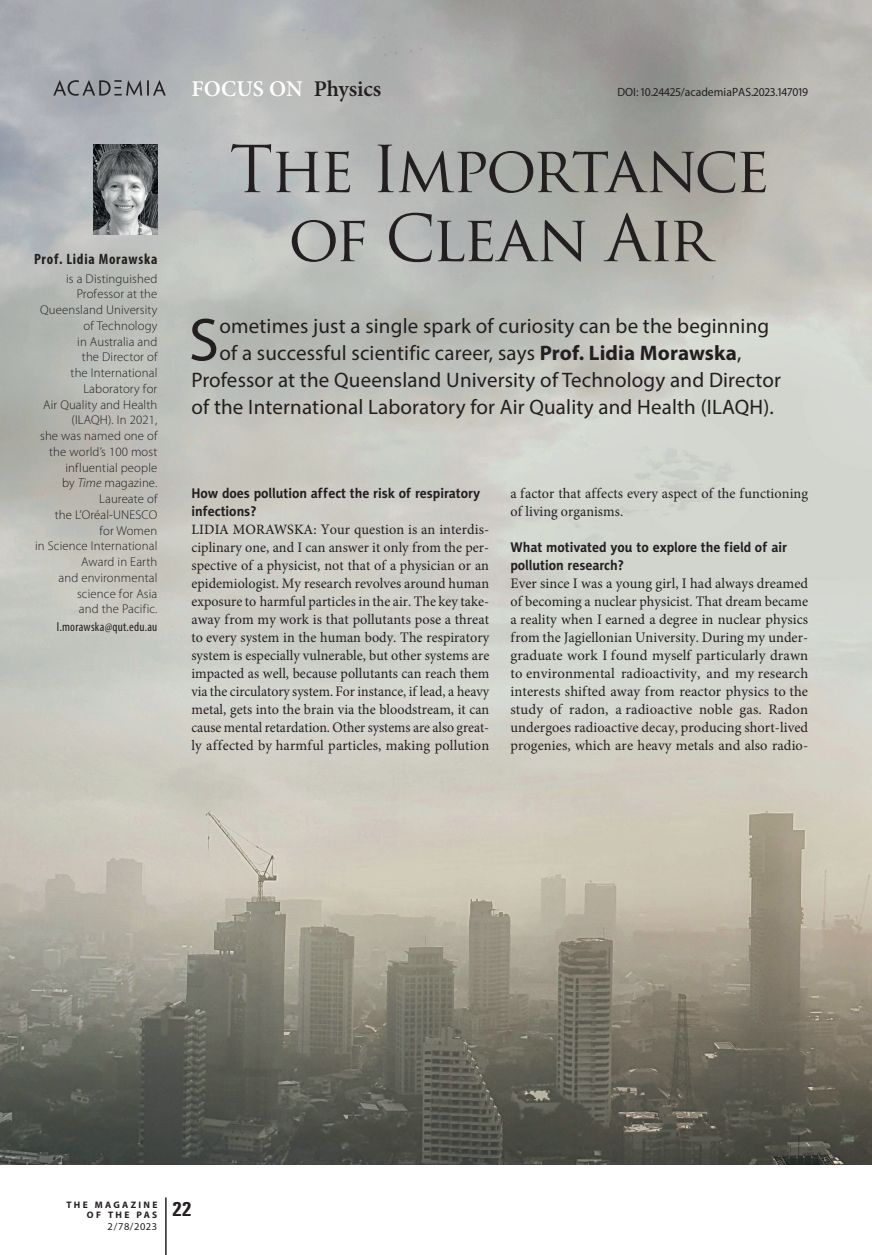
<style>
.page{position:relative;width:872px;height:1255px;background:#fff}
.page>*{position:absolute;margin:0;border:0;box-sizing:border-box;transform-origin:0 0}
.t1{font:63px/69px "Trajan Pro";letter-spacing:-.05em;color:#231f20;text-align:center}
.t2{font:61.05px "Myriad Pro";color:#231f20}
.t3{font:600 22.5px "Minion Pro";color:#fff}
.t4{font:21px "Myriad Pro";letter-spacing:.01em;color:#231f20}
.t5{font:700 condensed 21px "Unitus TEE";color:#231f20}
.t6{font:700 condensed 15px "Myriad Pro";letter-spacing:.05em;color:#231f20}
.t7{font:14.55px/18px "Minion Pro";letter-spacing:.005em;color:#231f20;text-align:justify}
.t8{font:700 14.1px/18px "Naomi Sans EFN";letter-spacing:-.005em;color:#231f20}
.t9{font:300 12.75px/15.8px "Myriad Pro";letter-spacing:.01em;color:#231f20;text-align:right}
.t10{font:condensed 12.75px "Myriad Pro";letter-spacing:.02em;color:#231f20}
.t11{font:12px "Myriad Pro";letter-spacing:.005em;color:#231f20}
.t12{font:10.5px "Myriad Pro";color:#231f20}
.t13{font:700 9.45px/10.5px "Myriad Pro";letter-spacing:.245em;color:#231f20;text-align:right}
.s1{font-style:italic}
.s2{color:#231f20}
.s3{font-weight:700}
.s4{font-weight:500;font-size:14.25px}
</style>
<div class="page">
<img style="left:0;top:0;width:872px;height:1163px">
<img style="left:94px;top:145px;width:63px;height:89px">
<hr style="left:166px;top:1197px;width:1px;height:57px;background:#231f20">
<svg style="left:53px;top:80px;width:113px;height:16px;background:#87898d"></svg>
<p class="t6" style="left:34px;top:249px;width:125px">Prof. Lidia Morawska</p>
<p class="t9" style="left:35px;top:270px;width:124px">is a Distinguished<br>Professor at the<br>Queensland University of Technology<br>in Australia and<br>the Director of<br>the International<br>Laboratory for<br>Air Quality and Health (ILAQH). In 2021,<br>she was named one of the world’s 100 most influential people<br>by <span class="s1">Time</span> magazine.<br>Laureate of<br>the L’Oréal-UNESCO<br>for Women<br>in Science International<br>Award in Earth<br>and environmental science for Asia<br>and the Pacific.</p>
<p class="t10" style="left:57px;top:619px;width:102px">l.morawska@qut.edu.au</p>
<h3 class="t3" style="left:191px;top:73px;width:191px">FOCUS ON <span class="s2">Physics</span></h3>
<p class="t11" style="left:617px;top:84px;width:192px">DOI: 10.24425/academiaPAS.2023.147019</p>
<h1 class="t1" style="left:229px;top:134px;width:542px">The Importance of Clean Air</h1>
<h2 class="t2" style="left:189px;top:302px;width:32px">S</h2>
<h3 class="t4" style="left:219px;top:313px;width:551px">ometimes just a single spark of curiosity can be the beginning</h3>
<h3 class="t4" style="left:219px;top:340px;width:523px">of a successful scientific career, says <span class="s3">Prof. Lidia Morawska</span>,</h3>
<h3 class="t4" style="left:191px;top:367px;width:591px">Professor at the Queensland University of Technology and Director</h3>
<h3 class="t4" style="left:191px;top:394px;width:584px">of the International Laboratory for Air Quality and Health (ILAQH).</h3>
<p class="t8" style="left:191px;top:484px;width:290px">How does pollution affect the risk of respiratory infections?</p>
<p class="t7" style="left:191px;top:520px;width:299px"><span class="s4">LIDIA MORAWSKA:</span> Your question is an interdis&shy;ciplinary one, and I can answer it only from the per&shy;spective of a physicist, not that of a physician or an epidemiologist. My research revolves around human exposure to harmful particles in the air. The key take&shy;away from my work is that pollutants pose a threat to every system in the human body. The respiratory system is especially vulnerable, but other systems are impacted as well, because pollutants can reach them via the circulatory system. For instance, if lead, a heavy metal, gets into the brain via the bloodstream, it can cause mental retardation. Other systems are also great&shy;ly affected by harmful particles, making pollution</p>
<p class="t7" style="left:510px;top:484px;width:299px">a factor that affects every aspect of the functioning of living organisms.</p>
<p class="t8" style="left:510px;top:538px;width:278px">What motivated you to explore the field of air pollution research?</p>
<p class="t7" style="left:510px;top:574px;width:299px">Ever since I was a young girl, I had always dreamed of becoming a nuclear physicist. That dream became a reality when I earned a degree in nuclear physics from the Jagiellonian University. During my under&shy;graduate work I found myself particularly drawn to environmental radioactivity, and my research interests shifted away from reactor physics to the study of radon, a radioactive noble gas. Radon undergoes radioactive decay, producing short-lived progenies, which are heavy metals and also radio-</p>
<p class="t13" style="left:67px;top:1198px;width:92px">THE MAGAZINE<br>OF THE PAS</p>
<p class="t12" style="left:108px;top:1220px;width:51px">2/78/2023</p>
<h3 class="t5" style="left:172px;top:1196px;width:21px">22</h3>
</div>
